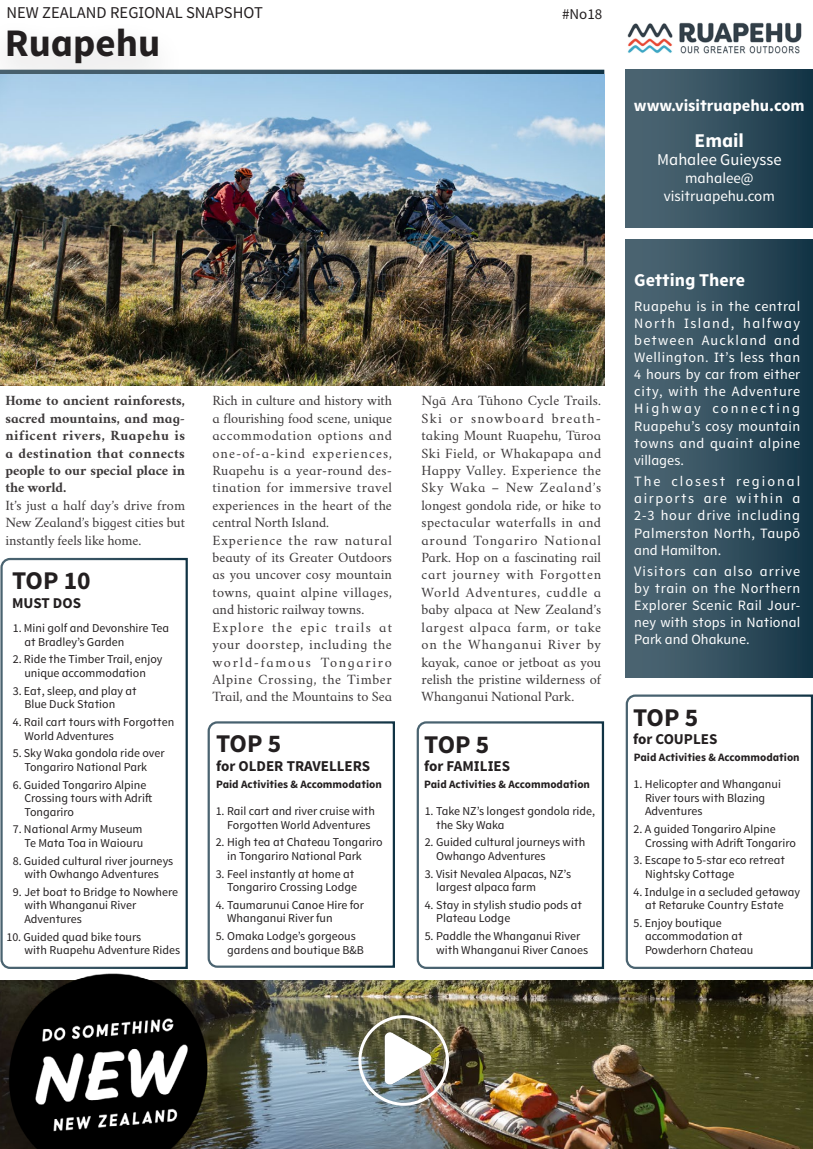
<style>
.page{position:relative;width:813px;height:1149px;background:#fff}
.page>*{position:absolute;margin:0;border:0;box-sizing:border-box;transform-origin:0 0}
.t1{font:700 39px "Tipu";color:#231f20}
.t2{font:700 25.5px "Tipu";letter-spacing:-.01em;color:#231f20}
.t3{font:700 19.5px "Tipu";color:#fff}
.t4{font:700 18px "Tipu";color:#fff}
.t5{font:16.5px "Tipu";color:#231f20}
.t6{font:700 16.5px "Tipu";color:#fff}
.t7{font:16.5px "Tipu";color:#fff}
.t8{font:700 15px "Tipu";color:#231f20}
.t9{font:15px/18px "Tipu";color:#fff;text-align:center}
.t10{font:15px "Tipu";color:#231f20}
.t11{font:14.25px/17.4px "Tamaiti";letter-spacing:.01em;color:#231f20;text-align:justify}
.t12{font:14.25px/17.1px "Tipu";letter-spacing:.025em;color:#fff;text-align:justify}
.t13{font:700 14.25px/17.4px "Tamaiti";letter-spacing:-.005em;color:#231f20;text-align:justify}
.t14{font:12px/13.5px "Tipu";color:#231f20}
.t15{font:700 11.25px "Tipu";color:#231f20}
</style>
<div class="page">
<svg style="left:186px;top:70px;width:418px;height:5px;background:#406074"></svg>
<img style="left:0;top:980px;width:812px;height:168px">
<img style="left:5px;top:973px;width:207px;height:175px">
<div style="left:0;top:16px;width:186px;height:88px;background:#231f20;opacity:.2"></div>
<img style="left:0;top:75px;width:604px;height:310px">
<img style="left:374px;top:1026px;width:65px;height:66px">
<div style="left:358px;top:1014px;width:91px;height:91px;border:3px solid #fff;border-radius:50%"></div>
<svg style="left:625px;top:694px;width:187px;height:275px"></svg>
<svg style="left:207px;top:721px;width:188px;height:247px"></svg>
<svg style="left:416px;top:721px;width:189px;height:248px"></svg>
<svg style="left:0;top:557px;width:188px;height:412px"></svg>
<div style="left:625px;top:239px;width:187px;height:438px;background:linear-gradient(to right,#516a77,#163747)"></div>
<div style="left:625px;top:69px;width:187px;height:158px;background:linear-gradient(to right,#516a77,#163747)"></div>
<img style="left:627px;top:22px;width:175px;height:32px">
<h3 class="t5" style="left:7px;top:3px;width:258px">NEW ZEALAND REGIONAL SNAPSHOT</h3>
<p class="t10" style="left:561px;top:5px;width:42px">#No18</p>
<h1 class="t1" style="left:5px;top:18px;width:157px">Ruapehu</h1>
<p class="t13" style="left:5px;top:392px;width:181px">Home to ancient rainforests, sacred mountains, and mag&shy;nificent rivers, Ruapehu is a destination that connects people to our special place in the world.</p>
<p class="t11" style="left:5px;top:494px;width:181px">It’s just a half day’s drive from New Zealand’s biggest cities but instantly feels like home.</p>
<h2 class="t2" style="left:12px;top:564px;width:80px">TOP 10</h2>
<p class="t8" style="left:12px;top:593px;width:70px">MUST DOS</p>
<p class="t14" style="left:24px;top:622px;width:146px;text-indent:-11px">1. Mini golf and Devonshire Tea at Bradley’s Garden</p>
<p class="t14" style="left:13px;top:653px;width:151px;text-align:center">2. Ride the Timber Trail, enjoy unique accommodation</p>
<p class="t14" style="left:24px;top:684px;width:114px;text-indent:-11px">3. Eat, sleep, and play at<br>Blue Duck Station</p>
<p class="t14" style="left:24px;top:716px;width:151px;text-indent:-11px">4. Rail cart tours with Forgotten<br>World Adventures</p>
<p class="t14" style="left:13px;top:747px;width:153px;text-align:center">5. Sky Waka gondola ride over<br>Tongariro National Park</p>
<p class="t14" style="left:24px;top:778px;width:129px;text-indent:-11px">6. Guided Tongariro Alpine<br>Crossing tours with Adrift<br>Tongariro</p>
<p class="t14" style="left:13px;top:823px;width:132px;text-align:right">7. National Army Museum<br>Te Mata Toa in Waiouru</p>
<p class="t14" style="left:13px;top:854px;width:162px;text-align:center">8. Guided cultural river journeys with Owhango Adventures</p>
<p class="t14" style="left:24px;top:885px;width:155px;text-indent:-11px">9. Jet boat to Bridge to Nowhere with Whanganui River<br>Adventures</p>
<p class="t14" style="left:24px;top:930px;width:157px;text-indent:-18px">10. Guided quad bike tours<br>with Ruapehu Adventure Rides</p>
<p class="t11" style="left:212px;top:390px;width:181px;text-align:left">Rich in culture and history with a flourishing food scene, unique accommodation options and one-of-a-kind experiences,<br>Ruapehu is a year-round des&shy;tination for immersive travel experiences in the heart of the central North Island.<br>Experience the raw natural beauty of its Greater Outdoors as you uncover cosy mountain towns, quaint alpine villages, and historic railway towns.<br>Explore the epic trails at your doorstep, including the world-famous Tongariro<br>Alpine Crossing, the Timber<br>Trail, and the Mountains to Sea</p>
<p class="t11" style="left:421px;top:390px;width:181px">Ngā Ara Tūhono Cycle Trails.<br>Ski or snowboard breath&shy;taking Mount Ruapehu, Tūroa Ski Field, or Whakapapa and Happy Valley. Experience the Sky Waka – New Zealand’s longest gondola ride, or hike to spectacular waterfalls in and around Tongariro National Park. Hop on a fascinating rail cart journey with Forgotten World Adventures, cuddle a baby alpaca at New Zealand’s largest alpaca farm, or take on the Whanganui River by kayak, canoe or jetboat as you relish the pristine wilderness of Whanganui National Park.</p>
<h2 class="t2" style="left:216px;top:727px;width:67px">TOP 5</h2>
<p class="t8" style="left:216px;top:755px;width:155px">for OLDER TRAVELLERS</p>
<p class="t15" style="left:216px;top:777px;width:167px">Paid Activities &amp; Accommodation</p>
<p class="t14" style="left:215px;top:805px;width:161px;text-align:center">1. Rail cart and river cruise with<br>Forgotten World Adventures</p>
<p class="t14" style="left:227px;top:836px;width:157px;text-indent:-11px">2. High tea at Chateau Tongariro in Tongariro National Park</p>
<p class="t14" style="left:215px;top:867px;width:143px;text-align:right">3. Feel instantly at home at<br>Tongariro Crossing Lodge</p>
<p class="t14" style="left:227px;top:898px;width:138px;text-indent:-11px">4. Taumarunui Canoe Hire for<br>Whanganui River fun</p>
<p class="t14" style="left:227px;top:930px;width:138px;text-indent:-11px">5. Omaka Lodge’s gorgeous gardens and boutique B&amp;B</p>
<h2 class="t2" style="left:424px;top:727px;width:67px">TOP 5</h2>
<p class="t8" style="left:424px;top:755px;width:87px">for FAMILIES</p>
<p class="t15" style="left:424px;top:777px;width:167px">Paid Activities &amp; Accommodation</p>
<p class="t14" style="left:436px;top:805px;width:160px;text-indent:-11px">1. Take NZ’s longest gondola ride, the Sky Waka</p>
<p class="t14" style="left:436px;top:836px;width:151px;text-indent:-11px">2. Guided cultural journeys with<br>Owhango Adventures</p>
<p class="t14" style="left:436px;top:867px;width:136px;text-indent:-11px">3. Visit Nevalea Alpacas, NZ’s largest alpaca farm</p>
<p class="t14" style="left:436px;top:898px;width:147px;text-indent:-11px">4. Stay in stylish studio pods at<br>Plateau Lodge</p>
<p class="t14" style="left:436px;top:930px;width:153px;text-indent:-11px">5. Paddle the Whanganui River with Whanganui River Canoes</p>
<h3 class="t6" style="left:633px;top:95px;width:172px">www.visitruapehu.com</h3>
<h3 class="t3" style="left:694px;top:128px;width:51px">Email</h3>
<h3 class="t7" style="left:656px;top:149px;width:126px">Mahalee Guieysse</h3>
<p class="t9" style="left:663px;top:170px;width:112px">mahalee@ visitruapehu.com</p>
<h3 class="t4" style="left:634px;top:268px;width:112px">Getting There</h3>
<p class="t12" style="left:634px;top:298px;width:167px">Ruapehu is in the central North Island, halfway between Auckland and Wellington. It’s less than 4 hours by car from either city, with the Adventure Highway connecting Ruapehu’s cosy mountain towns and quaint alpine villages.</p>
<p class="t12" style="left:634px;top:473px;width:167px">The closest regional airports are within a 2-3 hour drive including Palmerston North, Taupō and Hamilton.</p>
<p class="t12" style="left:634px;top:563px;width:167px">Visitors can also arrive by train on the Northern Explorer Scenic Rail Jour&shy;ney with stops in National Park and Ohakune.</p>
<h2 class="t2" style="left:632px;top:701px;width:67px">TOP 5</h2>
<p class="t15" style="left:633px;top:750px;width:167px">Paid Activities &amp; Accommodation</p>
<p class="t14" style="left:644px;top:778px;width:137px;text-indent:-11px">1. Helicopter and Whanganui<br>River tours with Blazing<br>Adventures</p>
<p class="t14" style="left:644px;top:822px;width:152px;text-indent:-11px">2. A guided Tongariro Alpine<br>Crossing with Adrift Tongariro</p>
<p class="t14" style="left:644px;top:854px;width:141px;text-indent:-11px">3. Escape to 5-star eco retreat<br>Nightsky Cottage</p>
<p class="t14" style="left:633px;top:885px;width:168px;text-align:center">4. Indulge in a secluded getaway at Retaruke Country Estate</p>
<p class="t14" style="left:644px;top:916px;width:110px;text-indent:-11px">5. Enjoy boutique accommodation at<br>Powderhorn Chateau</p>
<p class="t8" style="left:632px;top:729px;width:86px">for COUPLES</p>
</div>
